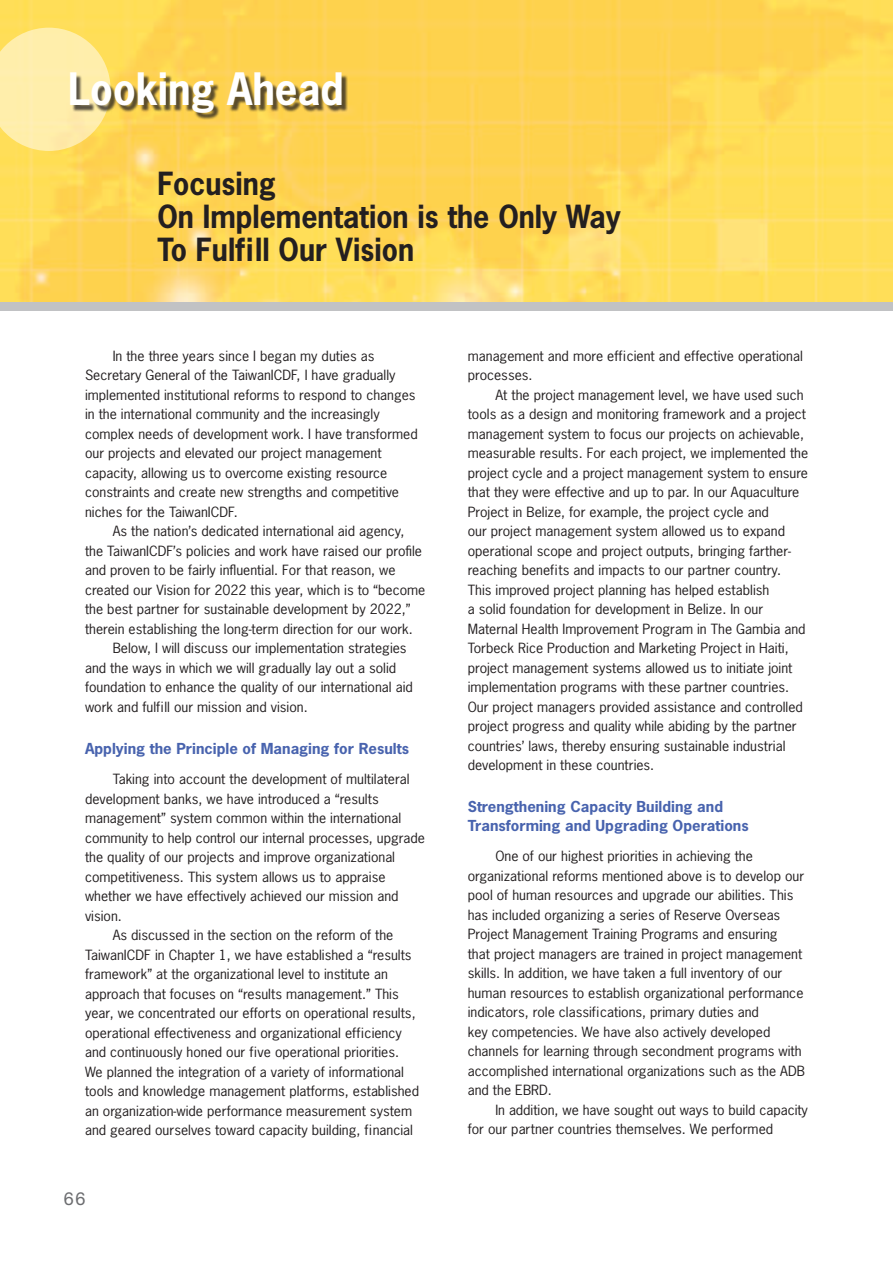
<style>
.page{position:relative;width:893px;height:1263px;background:#fff}
.page>*{position:absolute;margin:0;border:0;box-sizing:border-box;transform-origin:0 0}
.t1{font:700 42px "News Gothic";color:#fff;scale:.95 1}
.t2{font:700 30px/33px "News Gothic";color:#231f20;scale:.95 1}
.t3{font:18px "Helvetica Neue LT Std";color:#6c6d70}
.t4{font:700 14.25px/18.8px "News Gothic";color:#4863ae;scale:1.05 1}
.t5{font:13.2px/19.5px "News Gothic";color:#231f20;scale:1.05 1}
</style>
<div class="page">
<img style="left:0;top:0;width:893px;height:302px">
<svg style="left:0;top:28px;width:111px;height:123px;background:#feea9a"></svg>
<div style="left:72px;top:75px;width:276px;height:45px;background:#231f20;opacity:.75"></div>
<div style="left:0;top:302px;width:893px;height:8px;background:#c1c2c4"></div>
<h1 class="t1" style="left:68px;top:62px;width:292px">Looking Ahead</h1>
<h2 class="t2" style="left:157px;top:166px;width:490px">Focusing<br>On Implementation is the Only Way<br>To Fulfill Our Vision</h2>
<p class="t5" style="left:85px;top:346px;width:318px;text-indent:28px">In the three years since I began my duties as Secretary General of the TaiwanICDF, I have gradually implemented institutional reforms to respond to changes in the international community and the increasingly complex needs of development work. I have transformed our projects and elevated our project management capacity, allowing us to overcome existing resource constraints and create new strengths and competitive niches for the TaiwanICDF.</p>
<p class="t5" style="left:113px;top:521px;width:279px">As the nation’s dedicated international aid agency,</p>
<p class="t5" style="left:85px;top:541px;width:322px">the TaiwanICDF’s policies and work have raised our profile</p>
<p class="t5" style="left:85px;top:560px;width:297px">and proven to be fairly influential. For that reason, we</p>
<p class="t5" style="left:85px;top:580px;width:326px">created our Vision for 2022 this year, which is to “become</p>
<p class="t5" style="left:85px;top:599px;width:312px">the best partner for sustainable development by 2022,”</p>
<p class="t5" style="left:85px;top:619px;width:314px">therein establishing the long-term direction for our work.</p>
<p class="t5" style="left:113px;top:638px;width:281px">Below, I will discuss our implementation strategies</p>
<p class="t5" style="left:85px;top:658px;width:298px">and the ways in which we will gradually lay out a solid</p>
<p class="t5" style="left:85px;top:677px;width:314px">foundation to enhance the quality of our international aid</p>
<p class="t5" style="left:85px;top:697px;width:214px">work and fulfill our mission and vision.</p>
<p class="t4" style="left:85px;top:738px;width:310px">Applying the Principle of Managing for Results</p>
<p class="t5" style="left:113px;top:769px;width:284px">Taking into account the development of multilateral</p>
<p class="t5" style="left:85px;top:789px;width:281px">development banks, we have introduced a “results</p>
<p class="t5" style="left:85px;top:808px;width:303px">management” system common within the international</p>
<p class="t5" style="left:85px;top:828px;width:325px">community to help control our internal processes, upgrade</p>
<p class="t5" style="left:85px;top:847px;width:297px">the quality of our projects and improve organizational</p>
<p class="t5" style="left:85px;top:867px;width:288px">competitiveness. This system allows us to appraise</p>
<p class="t5" style="left:85px;top:886px;width:300px">whether we have effectively achieved our mission and</p>
<p class="t5" style="left:85px;top:906px;width:37px">vision.</p>
<p class="t5" style="left:113px;top:925px;width:269px">As discussed in the section on the reform of the</p>
<p class="t5" style="left:85px;top:945px;width:313px">TaiwanICDF in Chapter 1, we have established a “results</p>
<p class="t5" style="left:85px;top:964px;width:290px">framework” at the organizational level to institute an</p>
<p class="t5" style="left:85px;top:984px;width:300px">approach that focuses on “results management.” This</p>
<p class="t5" style="left:85px;top:1003px;width:316px">year, we concentrated our efforts on operational results,</p>
<p class="t5" style="left:85px;top:1023px;width:303px">operational effectiveness and organizational efficiency</p>
<p class="t5" style="left:85px;top:1042px;width:301px">and continuously honed our five operational priorities.</p>
<p class="t5" style="left:85px;top:1062px;width:305px">We planned the integration of a variety of informational</p>
<p class="t5" style="left:85px;top:1081px;width:320px">tools and knowledge management platforms, established</p>
<p class="t5" style="left:85px;top:1101px;width:313px">an organization-wide performance measurement system</p>
<p class="t5" style="left:85px;top:1120px;width:314px">and geared ourselves toward capacity building, financial</p>
<h3 class="t3" style="left:64px;top:1187px;width:23px">66</h3>
<p class="t5" style="left:468px;top:346px;width:321px">management and more efficient and effective operational processes.</p>
<p class="t5" style="left:468px;top:385px;width:326px;text-indent:28px">At the project management level, we have used such tools as a design and monitoring framework and a project management system to focus our projects on achievable, measurable results. For each project, we implemented the project cycle and a project management system to ensure that they were effective and up to par. In our Aquaculture Project in Belize, for example, the project cycle and<br>our project management system allowed us to expand operational scope and project outputs, bringing farther&shy;reaching benefits and impacts to our partner country.<br>This improved project planning has helped establish<br>a solid foundation for development in Belize. In our Maternal Health Improvement Program in The Gambia and Torbeck Rice Production and Marketing Project in Haiti, project management systems allowed us to initiate joint implementation programs with these partner countries.<br>Our project managers provided assistance and controlled project progress and quality while abiding by the partner countries’ laws, thereby ensuring sustainable industrial development in these countries.</p>
<p class="t4" style="left:468px;top:797px;width:269px">Strengthening Capacity Building and<br>Transforming and Upgrading Operations</p>
<p class="t5" style="left:468px;top:846px;width:323px;text-indent:28px">One of our highest priorities in achieving the organizational reforms mentioned above is to develop our pool of human resources and upgrade our abilities. This has included organizing a series of Reserve Overseas Project Management Training Programs and ensuring<br>that project managers are trained in project management skills. In addition, we have taken a full inventory of our human resources to establish organizational performance indicators, role classifications, primary duties and<br>key competencies. We have also actively developed channels for learning through secondment programs with accomplished international organizations such as the ADB and the EBRD.</p>
<p class="t5" style="left:468px;top:1100px;width:325px;text-indent:28px">In addition, we have sought out ways to build capacity for our partner countries themselves. We performed</p>
</div>
